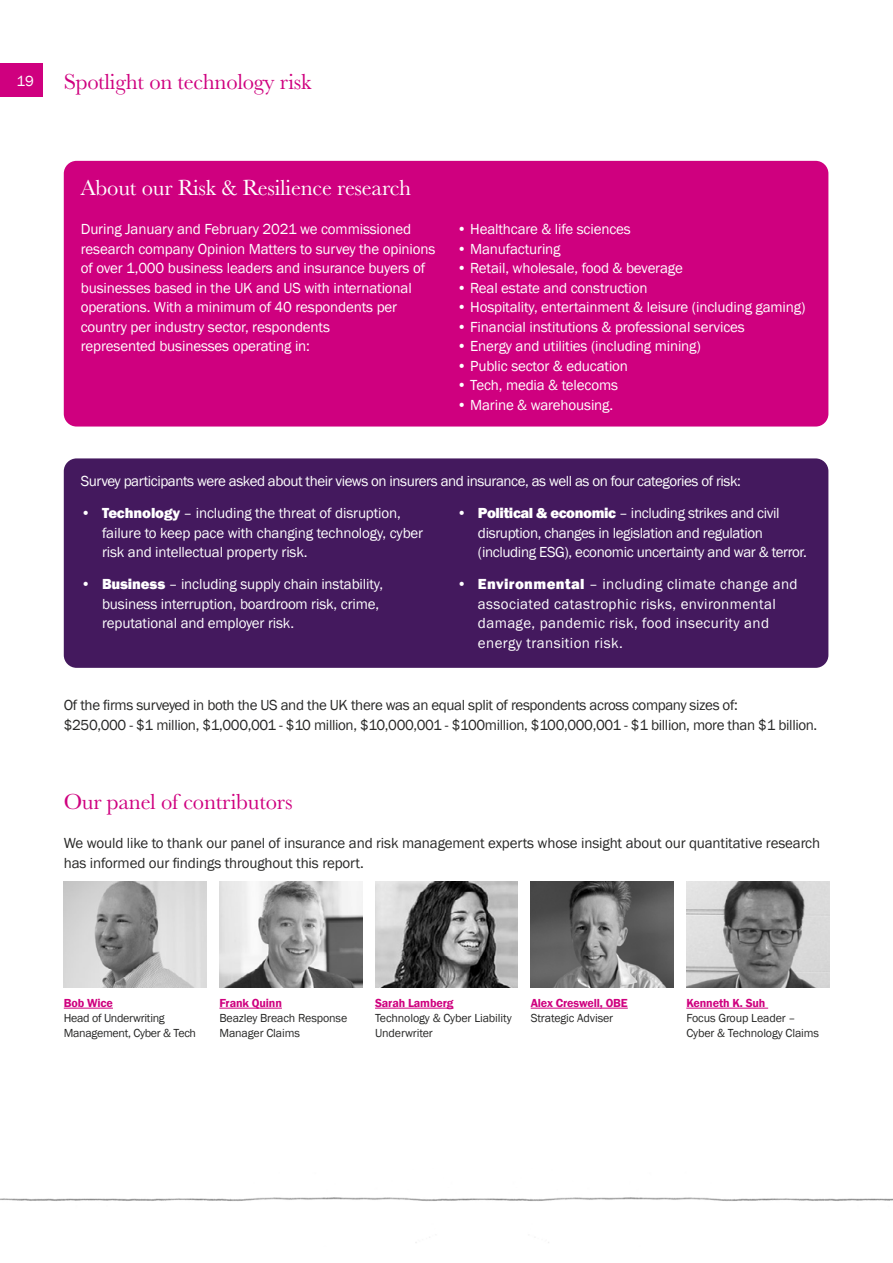
<style>
.page{position:relative;width:893px;height:1263px;background:#fff}
.page>*{position:absolute;margin:0;border:0;box-sizing:border-box;transform-origin:0 0}
.t1{font:22.5px "Baskerville URW";letter-spacing:-.01em;color:#cf007f}
.t2{font:22.5px "Baskerville URW";letter-spacing:-.01em;color:#fff}
.t3{font:15px/19.5px "Franklin Gothic";letter-spacing:-.01em;color:#fff}
.t4{font:15px/19.5px "Franklin Gothic";letter-spacing:-.025em;color:#282827}
.t5{font:15px/19.5px "Franklin Gothic";letter-spacing:.025em;color:#fff}
.t6{font:15px "Franklin Gothic";letter-spacing:-.03em;color:#fff}
.t7{font:12px/15px "Franklin Gothic";letter-spacing:-.01em;color:#282827}
.t8{font:600 12px "Franklin Gothic";letter-spacing:-.01em;color:#cf007f}
.s1{font-weight:800}
</style>
<div class="page">
<div style="left:64px;top:161px;width:764px;height:265px;background:#cf007f;border-radius:13px"></div>
<div style="left:64px;top:458px;width:764px;height:210px;background:#44195e;border-radius:13px"></div>
<hr style="left:64px;top:1008px;width:49px;height:1px;background:#cf007f">
<hr style="left:375px;top:1008px;width:78px;height:1px;background:#cf007f">
<hr style="left:219px;top:1008px;width:63px;height:1px;background:#cf007f">
<hr style="left:531px;top:1008px;width:97px;height:1px;background:#cf007f">
<hr style="left:686px;top:1008px;width:82px;height:1px;background:#cf007f">
<img style="left:64px;top:881px;width:143px;height:107px">
<img style="left:219px;top:881px;width:143px;height:107px">
<img style="left:375px;top:881px;width:143px;height:107px">
<img style="left:531px;top:881px;width:143px;height:107px">
<img style="left:686px;top:881px;width:143px;height:107px">
<img style="left:0;top:1197px;width:893px;height:46px">
<div style="left:0;top:64px;width:43px;height:33px;background:#cf007f"></div>
<p class="t3" style="left:17px;top:71px;width:19px">19</p>
<h1 class="t1" style="left:64px;top:68px;width:249px">Spotlight on technology risk</h1>
<h1 class="t2" style="left:81px;top:174px;width:332px">About our Risk &amp; Resilience research</h1>
<p class="t3" style="left:81px;top:220px;width:356px">During January and February 2021 we commissioned research company Opinion Matters to survey the opinions of over 1,000 business leaders and insurance buyers of businesses based in the UK and US with international operations. With a minimum of 40 respondents per country per industry sector, respondents<br>represented businesses operating in:</p>
<p class="t3" style="left:457px;top:220px;width:176px">• Healthcare &amp; life sciences</p>
<p class="t3" style="left:457px;top:239px;width:105px">• Manufacturing</p>
<p class="t3" style="left:457px;top:259px;width:228px">• Retail, wholesale, food &amp; beverage</p>
<p class="t3" style="left:457px;top:278px;width:192px">• Real estate and construction</p>
<p class="t3" style="left:457px;top:298px;width:350px">• Hospitality, entertainment &amp; leisure (including gaming)</p>
<p class="t3" style="left:457px;top:317px;width:290px">• Financial institutions &amp; professional services</p>
<p class="t3" style="left:457px;top:337px;width:246px">• Energy and utilities (including mining)</p>
<p class="t3" style="left:457px;top:356px;width:173px">• Public sector &amp; education</p>
<p class="t3" style="left:457px;top:376px;width:163px">• Tech, media &amp; telecoms</p>
<p class="t3" style="left:457px;top:395px;width:158px">• Marine &amp; warehousing.</p>
<p class="t6" style="left:81px;top:472px;width:662px">Survey participants were asked about their views on insurers and insurance, as well as on four categories of risk:</p>
<p class="t3" style="left:102px;top:504px;width:323px;text-indent:-21px">• <span class="s1">Technology</span> – including the threat of disruption, failure to keep pace with changing technology, cyber risk and intellectual property risk.</p>
<p class="t3" style="left:102px;top:575px;width:283px;text-indent:-21px">• <span class="s1">Business</span> – including supply chain instability, business interruption, boardroom risk, crime, reputational and employer risk.</p>
<p class="t3" style="left:478px;top:504px;width:331px;text-indent:-21px">• <span class="s1">Political &amp; economic</span> – including strikes and civil disruption, changes in legislation and regulation (including ESG), economic uncertainty and war &amp; terror.</p>
<p class="t5" style="left:478px;top:575px;width:321px;text-indent:-21px">• <span class="s1">Environmental</span> – including climate change and associated catastrophic risks, environmental damage, pandemic risk, food insecurity and energy transition risk.</p>
<p class="t4" style="left:64px;top:696px;width:755px">Of the firms surveyed in both the US and the UK there was an equal split of respondents across company sizes of:<br>$250,000 - $1 million, $1,000,001 - $10 million, $10,000,001 - $100million, $100,000,001 - $1 billion, more than $1 billion.</p>
<h1 class="t1" style="left:64px;top:788px;width:230px">Our panel of contributors</h1>
<p class="t4" style="left:64px;top:834px;width:758px">We would like to thank our panel of insurance and risk management experts whose insight about our quantitative research has informed our findings throughout this report.</p>
<p class="t8" style="left:64px;top:996px;width:51px">Bob Wice</p>
<p class="t7" style="left:64px;top:1011px;width:134px">Head of Underwriting<br>Management, Cyber &amp; Tech</p>
<p class="t8" style="left:219px;top:996px;width:64px">Frank Quinn</p>
<p class="t7" style="left:219px;top:1011px;width:129px">Beazley Breach Response<br>Manager Claims</p>
<p class="t8" style="left:375px;top:996px;width:80px">Sarah Lamberg</p>
<p class="t7" style="left:375px;top:1011px;width:138px">Technology &amp; Cyber Liability<br>Underwriter</p>
<p class="t8" style="left:531px;top:996px;width:99px">Alex Creswell, OBE</p>
<p class="t7" style="left:531px;top:1011px;width:84px">Strategic Adviser</p>
<p class="t8" style="left:686px;top:996px;width:81px">Kenneth K. Suh</p>
<p class="t7" style="left:686px;top:1011px;width:134px">Focus Group Leader –<br>Cyber &amp; Technology Claims</p>
</div>
